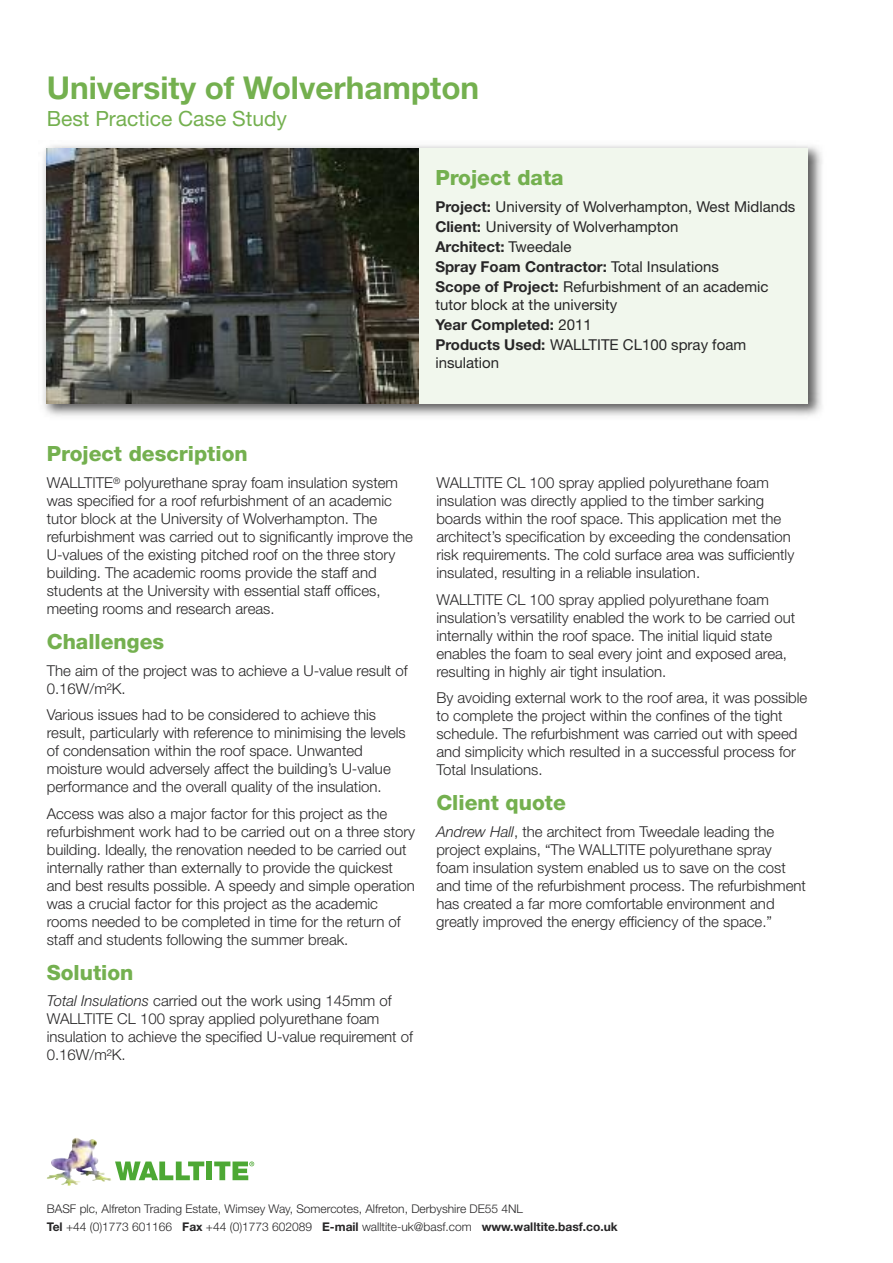
<style>
.page{position:relative;width:893px;height:1263px;background:#fff}
.page>*{position:absolute;margin:0;border:0;box-sizing:border-box;transform-origin:0 0}
.t1{font:700 31.5px "Helvetica Neue";color:#74b04f}
.t2{font:800 21px "Helvetica Neue";color:#74b04f}
.t3{font:21px "Helvetica Neue";color:#74b04f}
.t4{font:300 15px/18px "Helvetica Neue";color:#272627}
.t5{font:15px/20.1px "Helvetica Neue";color:#272627}
.t6{font:300 12px/18px "Helvetica Neue";color:#272627}
.s1{font-weight:700}
.s2{font-style:italic}
</style>
<div class="page">
<img style="left:43px;top:145px;width:779px;height:271px">
<div style="left:414px;top:149px;width:394px;height:255px;background:#f1f7ed"></div>
<img style="left:47px;top:149px;width:371px;height:255px">
<svg style="left:115px;top:1161px;width:89px;height:19px"></svg>
<div style="left:206px;top:1161px;width:6px;height:19px;background:#4da834"></div>
<svg style="left:214px;top:1161px;width:40px;height:19px"></svg>
<img style="left:70px;top:1138px;width:6px;height:14px">
<h1 class="t1" style="left:47px;top:68px;width:434px">University of Wolverhampton</h1>
<h2 class="t3" style="left:47px;top:106px;width:242px">Best Practice Case Study</h2>
<h2 class="t2" style="left:435px;top:165px;width:130px">Project data</h2>
<p class="t5" style="left:435px;top:196px;width:362px"><span class="s1">Project:</span> University of Wolverhampton, West Midlands <span class="s1">Client:</span> University of Wolverhampton<br><span class="s1">Architect:</span> Tweedale<br><span class="s1">Spray Foam Contractor:</span> Total Insulations<br><span class="s1">Scope of Project:</span> Refurbishment of an academic</p>
<p class="t5" style="left:435px;top:294px;width:312px">tutor block at the university<br><span class="s1">Year Completed:</span> 2011<br><span class="s1">Products Used:</span> WALLTITE CL100 spray foam</p>
<p class="t5" style="left:435px;top:353px;width:65px">insulation</p>
<h2 class="t2" style="left:47px;top:441px;width:202px">Project description</h2>
<p class="t4" style="left:47px;top:473px;width:368px">WALLTITE<sup>®</sup> polyurethane spray foam insulation system was specified for a roof refurbishment of an academic tutor block at the University of Wolverhampton. The refurbishment was carried out to significantly improve the U-values of the existing pitched roof on the three story building. The academic rooms provide the staff and students at the University with essential staff offices, meeting rooms and research areas.</p>
<h2 class="t2" style="left:47px;top:629px;width:119px">Challenges</h2>
<p class="t4" style="left:47px;top:661px;width:362px">The aim of the project was to achieve a U-value result of<br>0.16W/m²K.</p>
<p class="t4" style="left:47px;top:705px;width:360px">Various issues had to be considered to achieve this result, particularly with reference to minimising the levels of condensation within the roof space. Unwanted moisture would adversely affect the building’s U-value performance and the overall quality of the insulation.</p>
<p class="t4" style="left:47px;top:804px;width:370px">Access was also a major factor for this project as the refurbishment work had to be carried out on a three story building. Ideally, the renovation needed to be carried out internally rather than externally to provide the quickest and best results possible. A speedy and simple operation was a crucial factor for this project as the academic rooms needed to be completed in time for the return of staff and students following the summer break.</p>
<h2 class="t2" style="left:47px;top:959px;width:88px">Solution</h2>
<p class="t4" style="left:47px;top:991px;width:368px"><span class="s2">Total Insulations</span> carried out the work using 145mm of WALLTITE CL 100 spray applied polyurethane foam insulation to achieve the specified U-value requirement of 0.16W/m²K.</p>
<p class="t4" style="left:436px;top:473px;width:359px">WALLTITE CL 100 spray applied polyurethane foam insulation was directly applied to the timber sarking boards within the roof space. This application met the architect’s specification by exceeding the condensation risk requirements. The cold surface area was sufficiently insulated, resulting in a reliable insulation.</p>
<p class="t4" style="left:436px;top:590px;width:360px">WALLTITE CL 100 spray applied polyurethane foam insulation’s versatility enabled the work to be carried out internally within the roof space. The initial liquid state enables the foam to seal every joint and exposed area, resulting in highly air tight insulation.</p>
<p class="t4" style="left:436px;top:688px;width:372px">By avoiding external work to the roof area, it was possible to complete the project within the confines of the tight schedule. The refurbishment was carried out with speed and simplicity which resulted in a successful process for Total Insulations.</p>
<h2 class="t2" style="left:436px;top:790px;width:131px">Client quote</h2>
<p class="t4" style="left:436px;top:822px;width:371px"><span class="s2">Andrew Hall</span>, the architect from Tweedale leading the project explains, “The WALLTITE polyurethane spray foam insulation system enabled us to save on the cost and time of the refurbishment process. The refurbishment has created a far more comfortable environment and greatly improved the energy efficiency of the space.”</p>
<p class="t6" style="left:47px;top:1199px;width:572px">BASF plc, Alfreton Trading Estate, Wimsey Way, Somercotes, Alfreton, Derbyshire DE55 4NL<br><span class="s1">Tel</span> +44 (0)1773 601166 <span class="s1">Fax</span> +44 (0)1773 602089 <span class="s1">E-mail</span> walltite-uk@basf.com <span class="s1">www.walltite.basf.co.uk</span></p>
</div>
